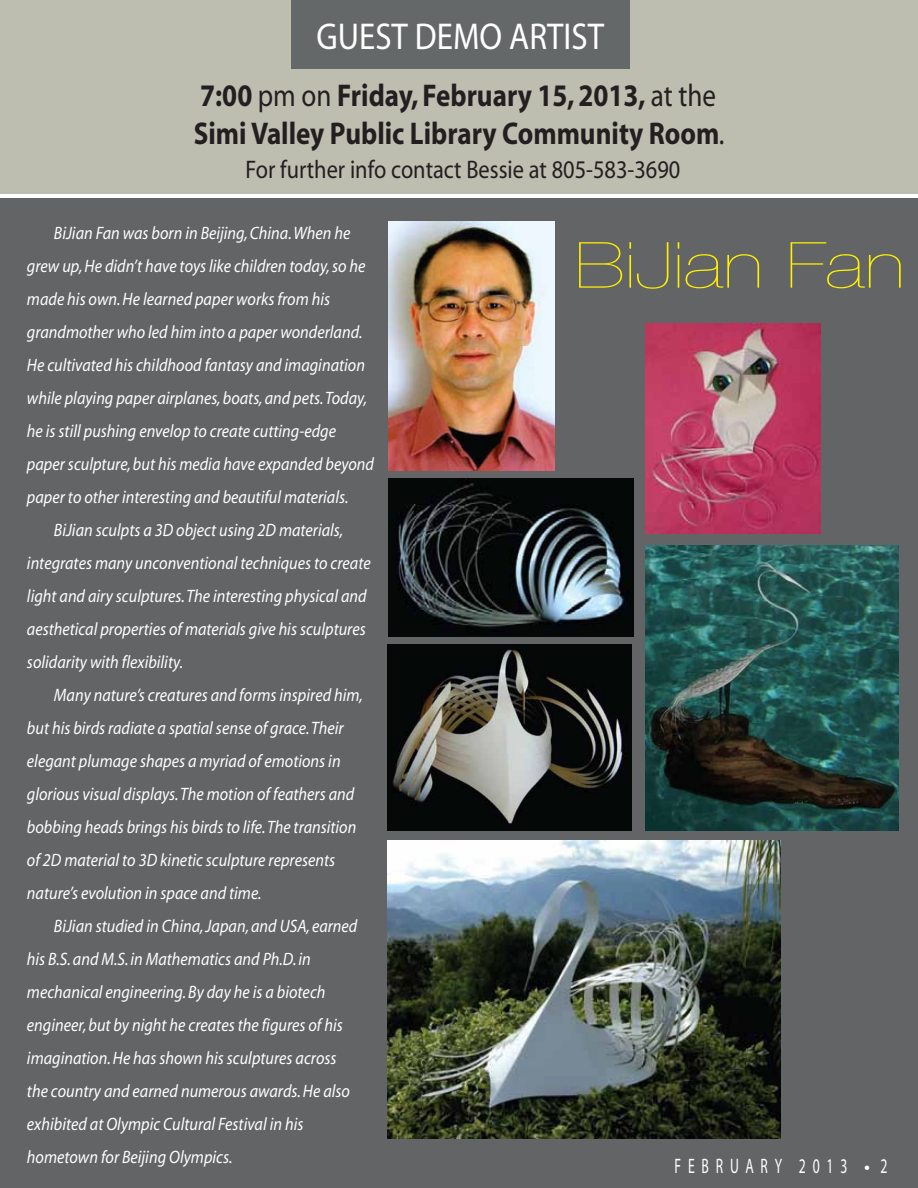
<style>
.page{position:relative;width:918px;height:1188px;background:#fff}
.page>*{position:absolute;margin:0;border:0;box-sizing:border-box;transform-origin:0 0}
.t1{font:200 63.6px "Helvetica Neue";color:#fff200;scale:1.28 1}
.t2{font:37.5px "Myriad";color:#fff;scale:.88 1}
.t3{font:700 31.5px/37.8px "Myriad";color:#231f20;scale:.86 1}
.t4{font:25.5px "Myriad";color:#231f20;scale:.88 1}
.t5{font:21px "Myriad";letter-spacing:.5em;color:#fff;scale:.65 1}
.t6{font:italic 18px "Myriad";color:#fff;scale:.9 1}
.s1{font-weight:400}
</style>
<div class="page">
<div style="left:0;top:198px;width:918px;height:990px;background:#636466"></div>
<div style="left:0;top:0;width:918px;height:194px;background:#bdbdb0"></div>
<div style="left:291px;top:0;width:339px;height:69px;background:#656868"></div>
<img style="left:388px;top:222px;width:167px;height:249px">
<img style="left:646px;top:323px;width:175px;height:211px">
<img style="left:387px;top:840px;width:394px;height:298px">
<img style="left:646px;top:546px;width:252px;height:284px">
<img style="left:388px;top:478px;width:245px;height:159px">
<img style="left:387px;top:645px;width:245px;height:186px">
<h2 class="t2" style="left:317px;top:17px;width:328px">GUEST DEMO ARTIST</h2>
<h3 class="t3" style="left:194px;top:78px;width:619px">7:00 <span class="s1">pm on</span> Friday, February 15, 2013, <span class="s1">at the<br></span>Simi Valley Public Library Community Room<span class="s1">.</span></h3>
<h3 class="t4" style="left:246px;top:156px;width:496px">For further info contact Bessie at 805-583-3690</h3>
<p class="t6" style="left:54px;top:224px;width:331px">BiJian Fan was born in Beijing, China. When he</p>
<p class="t6" style="left:27px;top:257px;width:378px">grew up, He didn’t have toys like children today, so he</p>
<p class="t6" style="left:27px;top:290px;width:338px">made his own. He learned paper works from his</p>
<p class="t6" style="left:27px;top:323px;width:374px">grandmother who led him into a paper wonderland.</p>
<p class="t6" style="left:27px;top:356px;width:377px">He cultivated his childhood fantasy and imagination</p>
<p class="t6" style="left:27px;top:389px;width:380px">while playing paper airplanes, boats, and pets. Today,</p>
<p class="t6" style="left:27px;top:422px;width:345px">he is still pushing envelop to create cutting-edge</p>
<p class="t6" style="left:27px;top:455px;width:387px">paper sculpture, but his media have expanded beyond</p>
<p class="t6" style="left:27px;top:488px;width:359px">paper to other interesting and beautiful materials.</p>
<p class="t6" style="left:54px;top:521px;width:323px">BiJian sculpts a 3D object using 2D materials,</p>
<p class="t6" style="left:27px;top:554px;width:383px">integrates many unconventional techniques to create</p>
<p class="t6" style="left:27px;top:587px;width:379px">light and airy sculptures. The interesting physical and</p>
<p class="t6" style="left:27px;top:620px;width:378px">aesthetical properties of materials give his sculptures</p>
<p class="t6" style="left:27px;top:653px;width:175px">solidarity with flexibility.</p>
<p class="t6" style="left:54px;top:686px;width:345px">Many nature’s creatures and forms inspired him,</p>
<p class="t6" style="left:27px;top:719px;width:353px">but his birds radiate a spatial sense of grace. Their</p>
<p class="t6" style="left:27px;top:752px;width:350px">elegant plumage shapes a myriad of emotions in</p>
<p class="t6" style="left:27px;top:785px;width:365px">glorious visual displays. The motion of feathers and</p>
<p class="t6" style="left:27px;top:818px;width:368px">bobbing heads brings his birds to life. The transition</p>
<p class="t6" style="left:27px;top:851px;width:344px">of 2D material to 3D kinetic sculpture represents</p>
<p class="t6" style="left:27px;top:884px;width:262px">nature’s evolution in space and time.</p>
<p class="t6" style="left:54px;top:917px;width:339px">BiJian studied in China, Japan, and USA, earned</p>
<p class="t6" style="left:27px;top:950px;width:317px">his B.S. and M.S. in Mathematics and Ph.D. in</p>
<p class="t6" style="left:27px;top:983px;width:333px">mechanical engineering. By day he is a biotech</p>
<p class="t6" style="left:27px;top:1016px;width:352px">engineer, but by night he creates the figures of his</p>
<p class="t6" style="left:27px;top:1049px;width:345px">imagination. He has shown his sculptures across</p>
<p class="t6" style="left:27px;top:1082px;width:360px">the country and earned numerous awards. He also</p>
<p class="t6" style="left:27px;top:1115px;width:309px">exhibited at Olympic Cultural Festival in his</p>
<p class="t6" style="left:27px;top:1148px;width:230px">hometown for Beijing Olympics.</p>
<h1 class="t1" style="left:575px;top:228px;width:259px">BiJian Fan</h1>
<p class="t5" style="left:675px;top:1156px;width:268px">FEBRUARY 2013</p>
<p class="t5" style="left:881px;top:1156px;width:12px">2</p>
</div>
